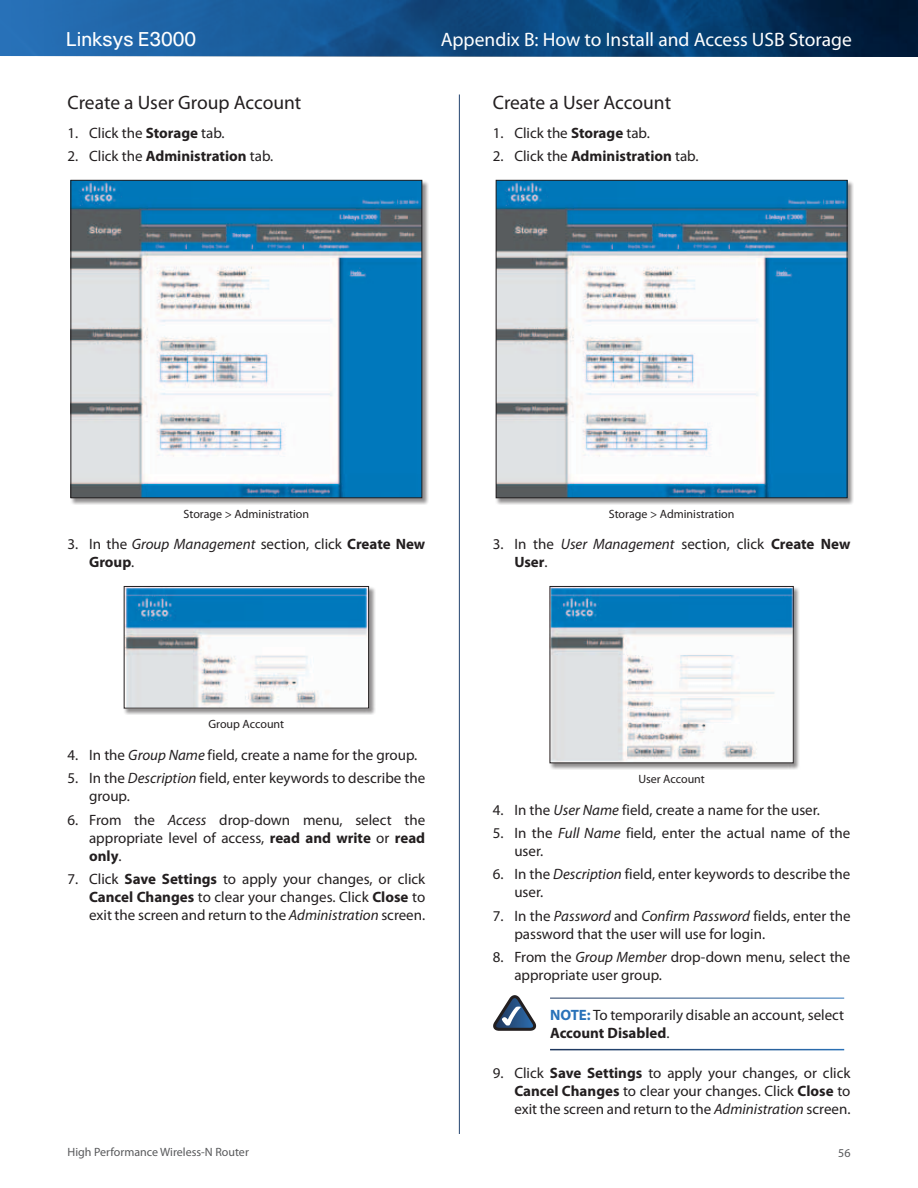
<style>
.page{position:relative;width:918px;height:1188px;background:#fff}
.page>*{position:absolute;margin:0;border:0;box-sizing:border-box;transform-origin:0 0}
.t1{font:19.5px "Myriad Pro";color:#fff}
.t2{font:19.5px "Myriad Pro";letter-spacing:-.005em;color:#231f20}
.t3{font:19.5px "Cisco";color:#fff}
.t4{font:15px/18px "Myriad Pro";color:#231f20}
.t5{font:12px "Myriad Pro";color:#231f20}
.t6{font:12px "Myriad Pro";color:#58595b}
.s1{font-weight:700}
.s2{font-style:italic}
.s3{font-weight:700;color:#2972b9}
</style>
<div class="page">
<img style="left:0;top:0;width:918px;height:57px">
<div style="left:70px;top:180px;width:359px;height:325px;background:#231f20;opacity:.5"></div>
<img style="left:72px;top:182px;width:348px;height:314px">
<div style="left:70px;top:180px;width:352px;height:318px;border:1px solid #231f20"></div>
<div style="left:124px;top:586px;width:252px;height:129px;background:#231f20;opacity:.5"></div>
<img style="left:126px;top:588px;width:241px;height:119px">
<div style="left:124px;top:586px;width:245px;height:123px;border:1px solid #231f20"></div>
<div style="left:496px;top:180px;width:358px;height:325px;background:#231f20;opacity:.5"></div>
<img style="left:498px;top:182px;width:348px;height:314px">
<div style="left:496px;top:180px;width:352px;height:318px;border:1px solid #231f20"></div>
<div style="left:549px;top:586px;width:251px;height:184px;background:#231f20;opacity:.5"></div>
<img style="left:552px;top:588px;width:240px;height:173px">
<div style="left:550px;top:586px;width:244px;height:177px;border:1px solid #231f20"></div>
<svg style="left:493px;top:995px;width:43px;height:36px"></svg>
<h1 class="t3" style="left:66px;top:28px;width:132px">Linksys E3000</h1>
<h1 class="t1" style="left:441px;top:27px;width:413px">Appendix B: How to Install and Access USB Storage</h1>
<h1 class="t2" style="left:68px;top:91px;width:235px">Create a User Group Account</h1>
<p class="t4" style="left:68px;top:124px;width:157px">1. Click the <span class="s1">Storage</span> tab.</p>
<p class="t4" style="left:67px;top:147px;width:206px">2. Click the <span class="s1">Administration</span> tab.</p>
<h1 class="t2" style="left:493px;top:91px;width:180px">Create a User Account</h1>
<p class="t4" style="left:493px;top:124px;width:157px">1. Click the <span class="s1">Storage</span> tab.</p>
<p class="t4" style="left:493px;top:147px;width:206px">2. Click the <span class="s1">Administration</span> tab.</p>
<p class="t5" style="left:184px;top:507px;width:127px">Storage &gt; Administration</p>
<p class="t4" style="left:89px;top:535px;width:338px;text-indent:-22px">3. In the <span class="s2">Group Management</span> section, click <span class="s1">Create New<br>Group</span>.</p>
<p class="t5" style="left:209px;top:717px;width:77px">Group Account</p>
<p class="t4" style="left:68px;top:746px;width:350px">4. In the <span class="s2">Group Name</span> field, create a name for the group.</p>
<p class="t4" style="left:89px;top:769px;width:338px;text-indent:-22px">5. In the <span class="s2">Description</span> field, enter keywords to describe the group.</p>
<p class="t4" style="left:89px;top:810px;width:338px;text-align:justify;text-indent:-22px">6. From the <span class="s2">Access</span> drop-down menu, select the appropriate level of access, <span class="s1">read and write</span> or <span class="s1">read only</span>.</p>
<p class="t4" style="left:89px;top:870px;width:338px;text-align:justify;text-indent:-22px">7. Click <span class="s1">Save Settings</span> to apply your changes, or click <span class="s1">Cancel Changes</span> to clear your changes. Click <span class="s1">Close</span> to exit the screen and return to the <span class="s2">Administration</span> screen.</p>
<p class="t5" style="left:609px;top:507px;width:127px">Storage &gt; Administration</p>
<p class="t4" style="left:514px;top:535px;width:338px;text-indent:-22px">3. In the <span class="s2">User Management</span> section, click <span class="s1">Create New<br>User</span>.</p>
<p class="t5" style="left:638px;top:772px;width:68px">User Account</p>
<p class="t4" style="left:493px;top:800px;width:327px">4. In the <span class="s2">User Name</span> field, create a name for the user.</p>
<p class="t4" style="left:514px;top:824px;width:338px;text-indent:-22px">5. In the <span class="s2">Full Name</span> field, enter the actual name of the user.</p>
<p class="t4" style="left:514px;top:865px;width:338px;text-indent:-22px">6. In the <span class="s2">Description</span> field, enter keywords to describe the user.</p>
<p class="t4" style="left:514px;top:906px;width:338px;text-indent:-22px">7. In the <span class="s2">Password</span> and <span class="s2">Confirm Password</span> fields, enter the password that the user will use for login.</p>
<p class="t4" style="left:514px;top:948px;width:338px;text-indent:-22px">8. From the <span class="s2">Group Member</span> drop-down menu, select the appropriate user group.</p>
<p class="t4" style="left:550px;top:1006px;width:296px"><span class="s3">NOTE:</span> To temporarily disable an account, select<br><span class="s1">Account Disabled</span>.</p>
<p class="t4" style="left:514px;top:1064px;width:338px;text-align:justify;text-indent:-22px">9. Click <span class="s1">Save Settings</span> to apply your changes, or click <span class="s1">Cancel Changes</span> to clear your changes. Click <span class="s1">Close</span> to exit the screen and return to the <span class="s2">Administration</span> screen.</p>
<p class="t6" style="left:68px;top:1145px;width:183px">High Performance Wireless-N Router</p>
<p class="t6" style="left:838px;top:1146px;width:14px">56</p>
</div>
